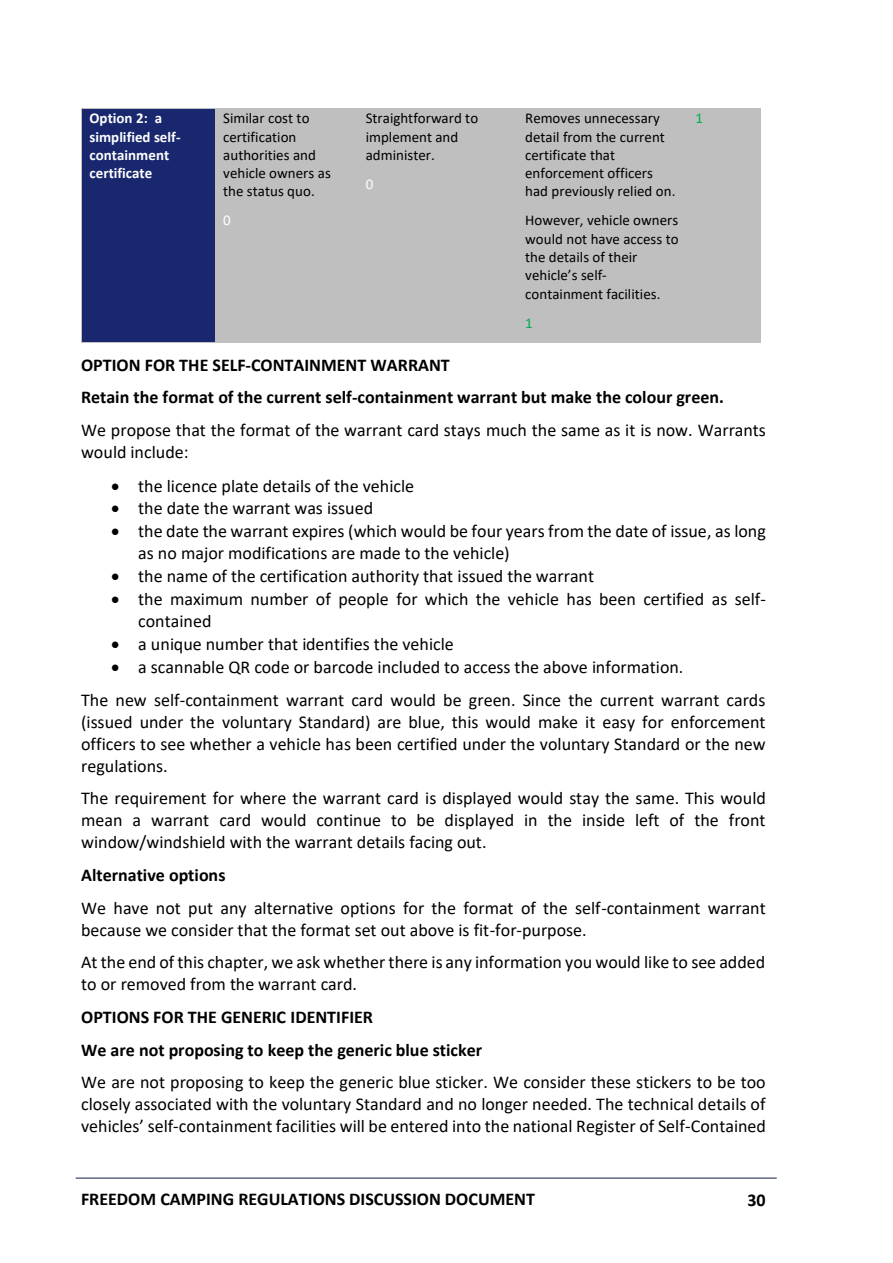
<style>
.page{position:relative;width:893px;height:1263px;background:#fff}
.page>*{position:absolute;margin:0;border:0;box-sizing:border-box;transform-origin:0 0}
.t1{font:18px/21.9px "Calibri";color:#000}
.t2{font:700 18px/32.5px "Calibri";color:#000}
.t3{font:15px/18.3px "Calibri";color:#000}
.t4{font:700 15px/18.3px "Calibri";color:#fff}
.t5{font:15px "Calibri";color:#fff}
.t6{font:15px "Calibri";color:#00b050}
</style>
<div class="page">
<hr style="left:76px;top:1178px;width:701px;height:1px;background:#111c4d">
<div style="left:82px;top:109px;width:133px;height:233px;background:#18276e"></div>
<div style="left:216px;top:109px;width:141px;height:233px;background:#bfbfbf"></div>
<div style="left:358px;top:109px;width:159px;height:233px;background:#bfbfbf"></div>
<div style="left:517px;top:109px;width:170px;height:233px;background:#bfbfbf"></div>
<div style="left:688px;top:109px;width:72px;height:233px;background:#bfbfbf"></div>
<hr style="left:82px;top:108px;width:133px;height:1px;background:#bfbfbf">
<hr style="left:216px;top:108px;width:141px;height:1px;background:#bfbfbf">
<hr style="left:358px;top:108px;width:159px;height:1px;background:#bfbfbf">
<hr style="left:517px;top:108px;width:170px;height:1px;background:#bfbfbf">
<hr style="left:688px;top:108px;width:72px;height:1px;background:#bfbfbf">
<hr style="left:81px;top:109px;width:1px;height:233px;background:#bfbfbf">
<hr style="left:82px;top:342px;width:133px;height:1px;background:#bfbfbf">
<hr style="left:215px;top:109px;width:1px;height:233px;background:#bfbfbf">
<hr style="left:216px;top:342px;width:141px;height:1px;background:#bfbfbf">
<hr style="left:357px;top:109px;width:1px;height:233px;background:#bfbfbf">
<hr style="left:358px;top:342px;width:159px;height:1px;background:#bfbfbf">
<hr style="left:517px;top:342px;width:170px;height:1px;background:#bfbfbf">
<hr style="left:687px;top:109px;width:1px;height:233px;background:#bfbfbf">
<hr style="left:688px;top:342px;width:72px;height:1px;background:#bfbfbf">
<hr style="left:760px;top:109px;width:1px;height:233px;background:#bfbfbf">
<p class="t4" style="left:90px;top:109px;width:93px">Option 2: a simplified self&shy;containment certificate</p>
<p class="t3" style="left:223px;top:109px;width:109px">Similar cost to certification authorities and vehicle owners as the status quo.</p>
<p class="t5" style="left:223px;top:210px;width:9px">0</p>
<p class="t3" style="left:366px;top:109px;width:114px">Straightforward to implement and administer.</p>
<p class="t5" style="left:366px;top:173px;width:9px">0</p>
<p class="t3" style="left:525px;top:109px;width:152px">Removes unnecessary detail from the current certificate that enforcement officers had previously relied on.</p>
<p class="t3" style="left:525px;top:211px;width:155px">However, vehicle owners would not have access to the details of their vehicle’s self&shy;containment facilities.</p>
<p class="t6" style="left:525px;top:312px;width:9px">1</p>
<p class="t6" style="left:695px;top:108px;width:9px">1</p>
<p class="t2" style="left:81px;top:348px;width:644px">OPTION FOR THE SELF-CONTAINMENT WARRANT<br>Retain the format of the current self-containment warrant but make the colour green.</p>
<p class="t1" style="left:81px;top:418px;width:686px">We propose that the format of the warrant card stays much the same as it is now. Warrants would include:</p>
<p class="t1" style="left:111px;top:474px;width:305px">• the licence plate details of the vehicle</p>
<p class="t1" style="left:111px;top:497px;width:264px">• the date the warrant was issued</p>
<p class="t1" style="left:138px;top:520px;width:629px;text-indent:-27px">• the date the warrant expires (which would be four years from the date of issue, as long as no major modifications are made to the vehicle)</p>
<p class="t1" style="left:111px;top:565px;width:484px">• the name of the certification authority that issued the warrant</p>
<p class="t1" style="left:138px;top:588px;width:629px;text-indent:-27px">• the maximum number of people for which the vehicle has been certified as self&shy;contained</p>
<p class="t1" style="left:111px;top:633px;width:344px">• a unique number that identifies the vehicle</p>
<p class="t1" style="left:81px;top:650px;width:686px;line-height:32.5px;text-indent:30px">• a scannable QR code or barcode included to access the above information.<br>The new self-containment warrant card would be green. Since the current warrant cards</p>
<p class="t1" style="left:81px;top:710px;width:686px;text-align:justify">(issued under the voluntary Standard) are blue, this would make it easy for enforcement officers to see whether a vehicle has been certified under the voluntary Standard or the new regulations.</p>
<p class="t1" style="left:81px;top:787px;width:686px;text-align:justify">The requirement for where the warrant card is displayed would stay the same. This would mean a warrant card would continue to be displayed in the inside left of the front window/windshield with the warrant details facing out.</p>
<p class="t2" style="left:81px;top:858px;width:146px">Alternative options</p>
<p class="t1" style="left:81px;top:896px;width:686px">We have not put any alternative options for the format of the self-containment warrant because we consider that the format set out above is fit-for-purpose.</p>
<p class="t1" style="left:81px;top:951px;width:686px">At the end of this chapter, we ask whether there is any information you would like to see added to or removed from the warrant card.</p>
<p class="t2" style="left:81px;top:1000px;width:403px">OPTIONS FOR THE GENERIC IDENTIFIER<br>We are not proposing to keep the generic blue sticker</p>
<p class="t1" style="left:81px;top:1071px;width:686px;text-align:justify">We are not proposing to keep the generic blue sticker. We consider these stickers to be too closely associated with the voluntary Standard and no longer needed. The technical details of vehicles’ self-containment facilities will be entered into the national Register of Self-Contained</p>
<p class="t2" style="left:81px;top:1183px;width:455px">FREEDOM CAMPING REGULATIONS DISCUSSION DOCUMENT</p>
<p class="t2" style="left:747px;top:1183px;width:20px">30</p>
</div>
